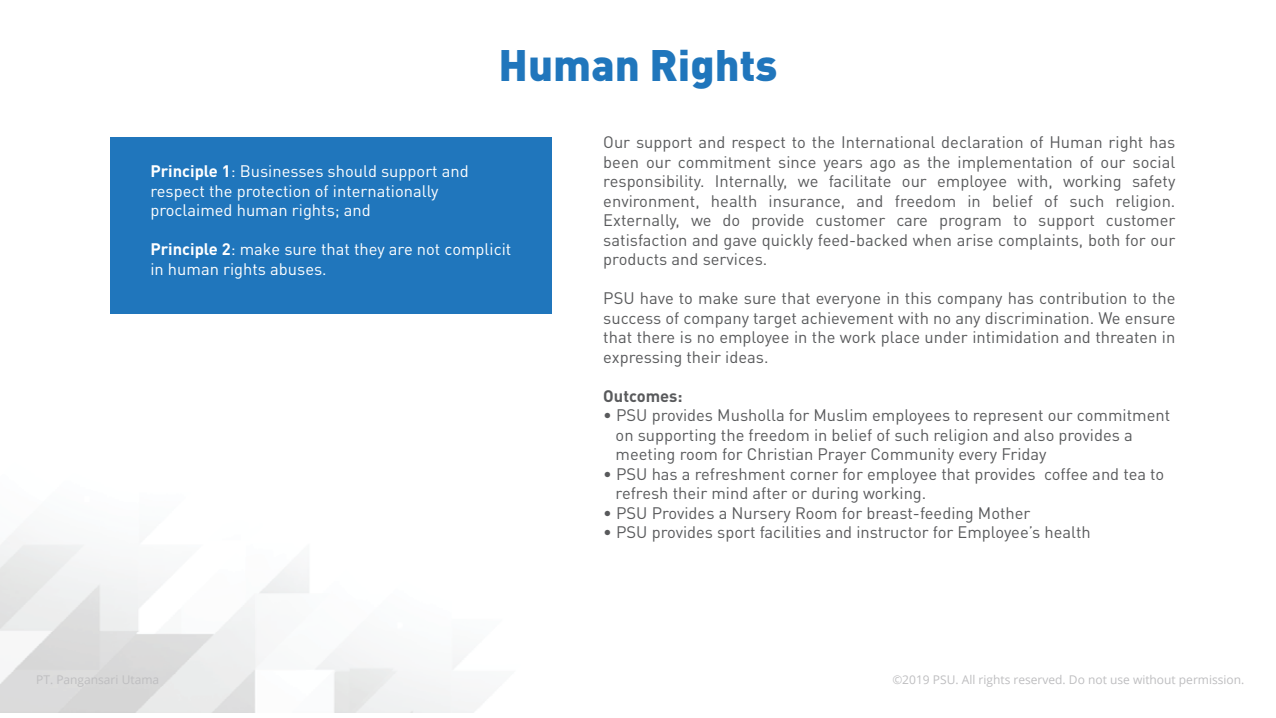
<style>
.page{position:relative;width:1276px;height:718px;background:#fff}
.page>*{position:absolute;margin:0;border:0;box-sizing:border-box;transform-origin:0 0}
.t1{font:900 43.5px "DIN Pro";color:#2076bc}
.t2{font:16.5px/19.5px "DIN Pro";color:#595a5c;text-align:justify}
.t3{font:16.5px/19.5px "DIN Pro";color:#fff}
.t4{font:700 16.5px "DIN Pro";color:#595a5c}
.t5{font:12px "Open Sans";color:#bebec0}
.s1{font-weight:700}
</style>
<div class="page">
<img style="left:0;top:137px;width:552px;height:575px">
<div style="left:110px;top:138px;width:441px;height:176px;background:#2076bc"></div>
<h1 class="t1" style="left:498px;top:36px;width:280px">Human Rights</h1>
<p class="t3" style="left:150px;top:161px;width:320px"><span class="s1">Principle 1</span>: Businesses should support and respect the protection of internationally proclaimed human rights; and</p>
<p class="t3" style="left:150px;top:239px;width:362px"><span class="s1">Principle 2</span>: make sure that they are not complicit in human rights abuses.</p>
<p class="t2" style="left:603px;top:132px;width:574px">Our support and respect to the International declaration of Human right has been our commitment since years ago as the implementation of our social responsibility. Internally, we facilitate our employee with, working safety environment, health insurance, and freedom in belief of such religion.<br>Externally, we do provide customer care program to support customer satisfaction and gave quickly feed-backed when arise complaints, both for our products and services.</p>
<p class="t2" style="left:603px;top:288px;width:574px">PSU have to make sure that everyone in this company has contribution to the success of company target achievement with no any discrimination. We ensure that there is no employee in the work place under intimidation and threaten in expressing their ideas.</p>
<p class="t4" style="left:603px;top:385px;width:81px">Outcomes:</p>
<p class="t2" style="left:615px;top:405px;width:556px;text-align:left;text-indent:-12px">• PSU provides Musholla for Muslim employees to represent our commitment on supporting the freedom in belief of such religion and also provides a meeting room for Christian Prayer Community every Friday</p>
<p class="t2" style="left:615px;top:463px;width:550px;text-indent:-12px">• PSU has a refreshment corner for employee that provides coffee and tea to refresh their mind after or during working.</p>
<p class="t2" style="left:603px;top:502px;width:429px">• PSU Provides a Nursery Room for breast-feeding Mother</p>
<p class="t2" style="left:603px;top:522px;width:489px">• PSU provides sport facilities and instructor for Employee’s health</p>
<p class="t5" style="left:36px;top:671px;width:124px">PT. Pangansari Utama</p>
<p class="t5" style="left:892px;top:671px;width:354px">©2019 PSU. All rights reserved. Do not use without permission.</p>
</div>
